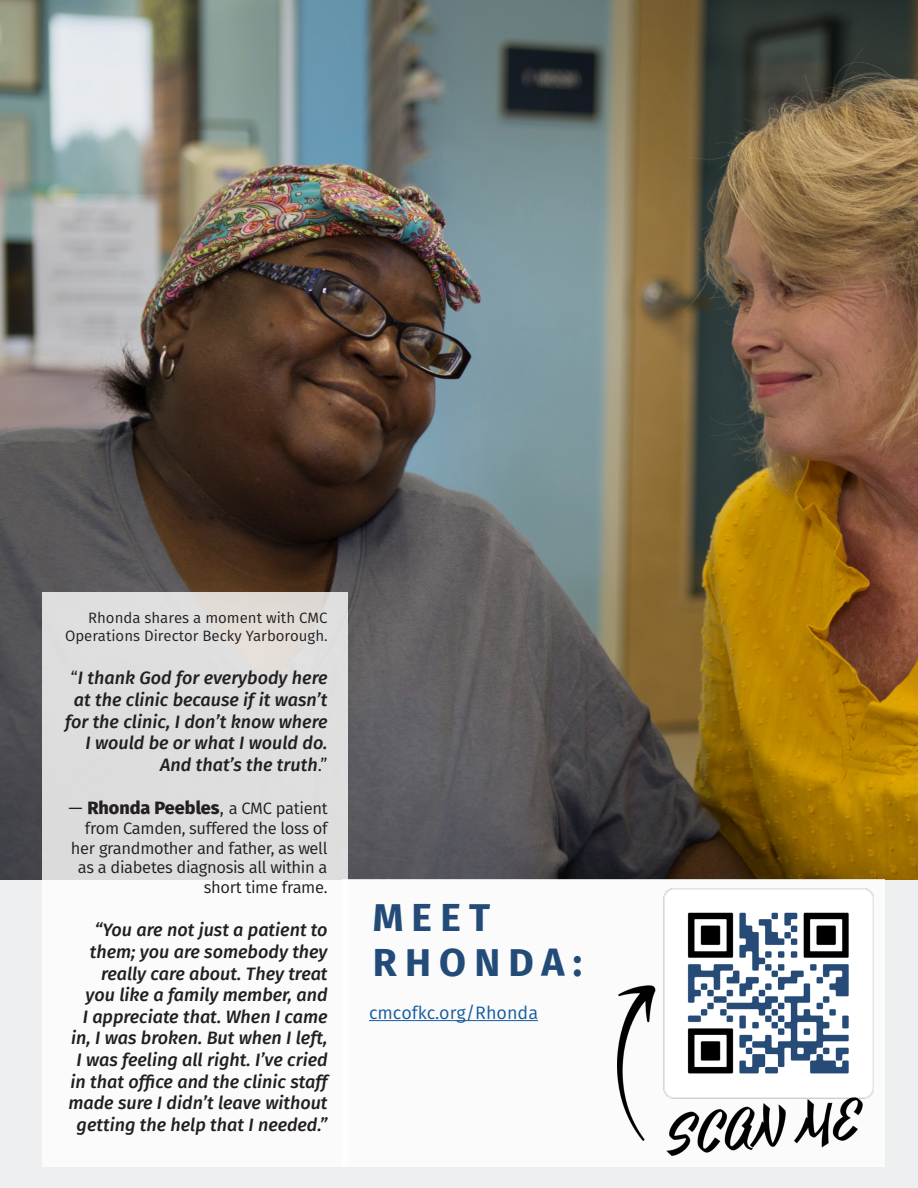
<style>
.page{position:relative;width:918px;height:1188px;background:#edeff0}
.page>*{position:absolute;margin:0;border:0;box-sizing:border-box;transform-origin:0 0}
.Content_24{font:700 39px "Fira Sans";letter-spacing:.21em;color:#224b77}
.t1{font:italic 500 18px/21.6px "Fira Sans";color:#231f20;text-align:right}
.t2{font:800 18px "Fira Sans";color:#231f20}
.t3{font:18px "Fira Sans";color:#175d9e}
.t4{font:16.5px/19.8px "Fira Sans";letter-spacing:-.02em;color:#231f20;text-align:right}
.t5{font:15px/18px "Fira Sans";color:#231f20;text-align:right}
.s1{font-weight:400;font-style:normal}
.s2{font-weight:400}
.s3{font-weight:400;font-size:16.5px}
</style>
<div class="page">
<img style="left:0;top:0;width:918px;height:879px">
<div style="left:342px;top:879px;width:542px;height:288px;background:#fff"></div>
<svg style="left:43px;top:592px;width:305px;height:575px"></svg>
<img style="left:618px;top:889px;width:256px;height:267px">
<hr style="left:369px;top:1020px;width:169px;height:1px;background:#175d9e">
<p class="t5" style="left:65px;top:609px;width:264px">Rhonda shares a moment with CMC<br>Operations Director Becky Yarborough.</p>
<p class="t1" style="left:65px;top:667px;width:264px"><span class="s1">“</span>I thank God for everybody here at the clinic because if it wasn’t for the clinic, I don’t know where<br>I would be or what I would do.<br>And that’s the truth<span class="s1">.”</span></p>
<p class="t2" style="left:68px;top:792px;width:261px"><span class="s2">—</span> Rhonda Peebles<span class="s2">,</span> <span class="s3">a CMC patient</span></p>
<p class="t4" style="left:71px;top:818px;width:258px">from Camden, suffered the loss of her grandmother and father, as well as a diabetes diagnosis all within a short time frame.</p>
<p class="t1" style="left:68px;top:919px;width:261px">“You are not just a patient to them; you are somebody they really care about. They treat you like a family member, and<br>I appreciate that. When I came in, I was broken. But when I left,<br>I was feeling all right. I’ve cried in that office and the clinic staff made sure I didn’t leave without getting the help that I needed.”</p>
<p class="Content_24" style="left:373px;top:885px;width:119px">MEET</p>
<p class="Content_24" style="left:373px;top:930px;width:211px">RHONDA:</p>
<p class="t3" style="left:369px;top:1000px;width:171px">cmcofkc.org/Rhonda</p>
</div>
